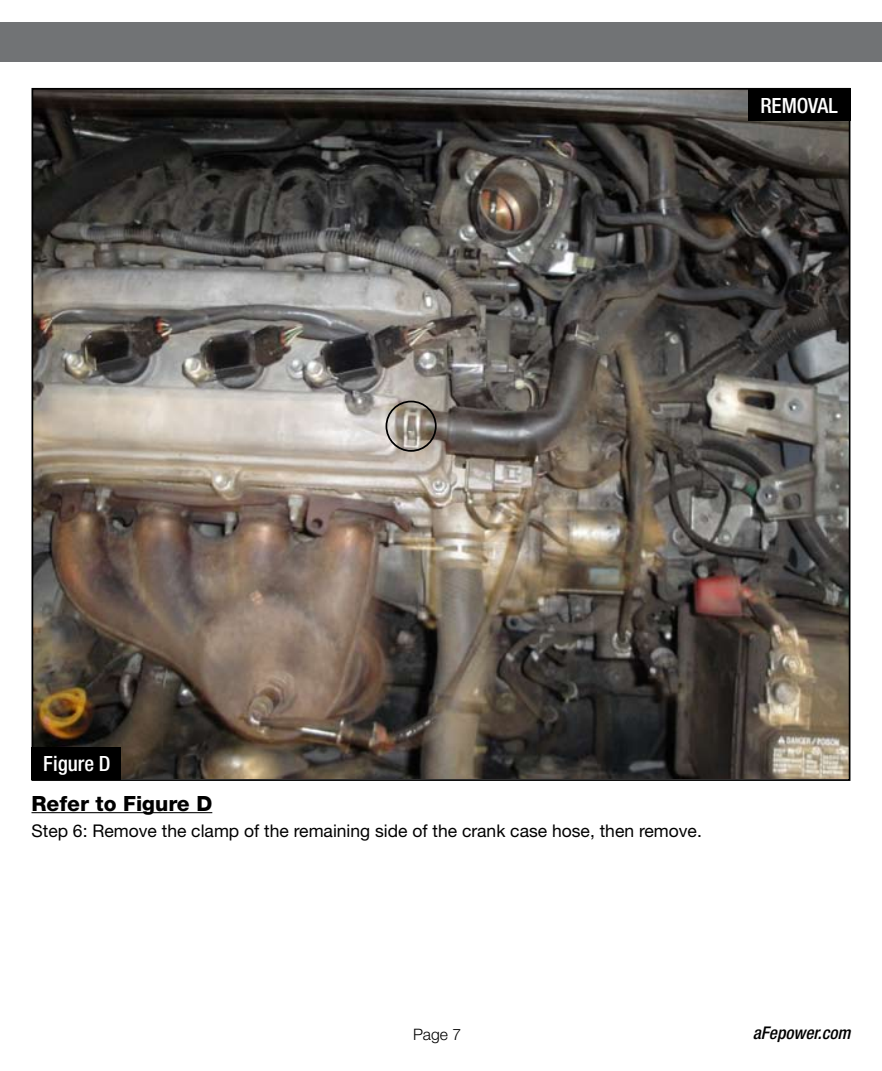
<style>
.page{position:relative;width:882px;height:1071px;background:#fff}
.page>*{position:absolute;margin:0;border:0;box-sizing:border-box;transform-origin:0 0}
.t1{font:800 21px "Helvetica Neue";color:#000}
.t2{font:500 condensed 21px "Helvetica Neue";color:#fff}
.t3{font:17.5px "Helvetica Neue";color:#000}
.t4{font:italic 500 condensed 17.5px "Helvetica Neue";color:#000}
.t5{font:300 15.75px "Helvetica Neue";color:#000}
</style>
<div class="page">
<div style="left:0;top:23px;width:882px;height:39px;background:#717375"></div>
<hr style="left:32px;top:812px;width:180px;height:1px;background:#000">
<img style="left:35px;top:91px;width:812px;height:687px">
<div style="left:32px;top:747px;width:89px;height:33px;background:#000"></div>
<div style="left:748px;top:88px;width:102px;height:33px;background:#000"></div>
<div style="left:386px;top:401px;width:51px;height:51px;border:2px solid #000;border-radius:50%"></div>
<p class="t2" style="left:760px;top:93px;width:79px">REMOVAL</p>
<p class="t2" style="left:43px;top:751px;width:69px">Figure D</p>
<p class="t1" style="left:32px;top:791px;width:182px">Refer to Figure D</p>
<p class="t3" style="left:32px;top:820px;width:672px">Step 6: Remove the clamp of the remaining side of the crank case hose, then remove.</p>
<p class="t5" style="left:413px;top:1024px;width:50px">Page 7</p>
<p class="t4" style="left:753px;top:1023px;width:99px">aFepower.com</p>
</div>
